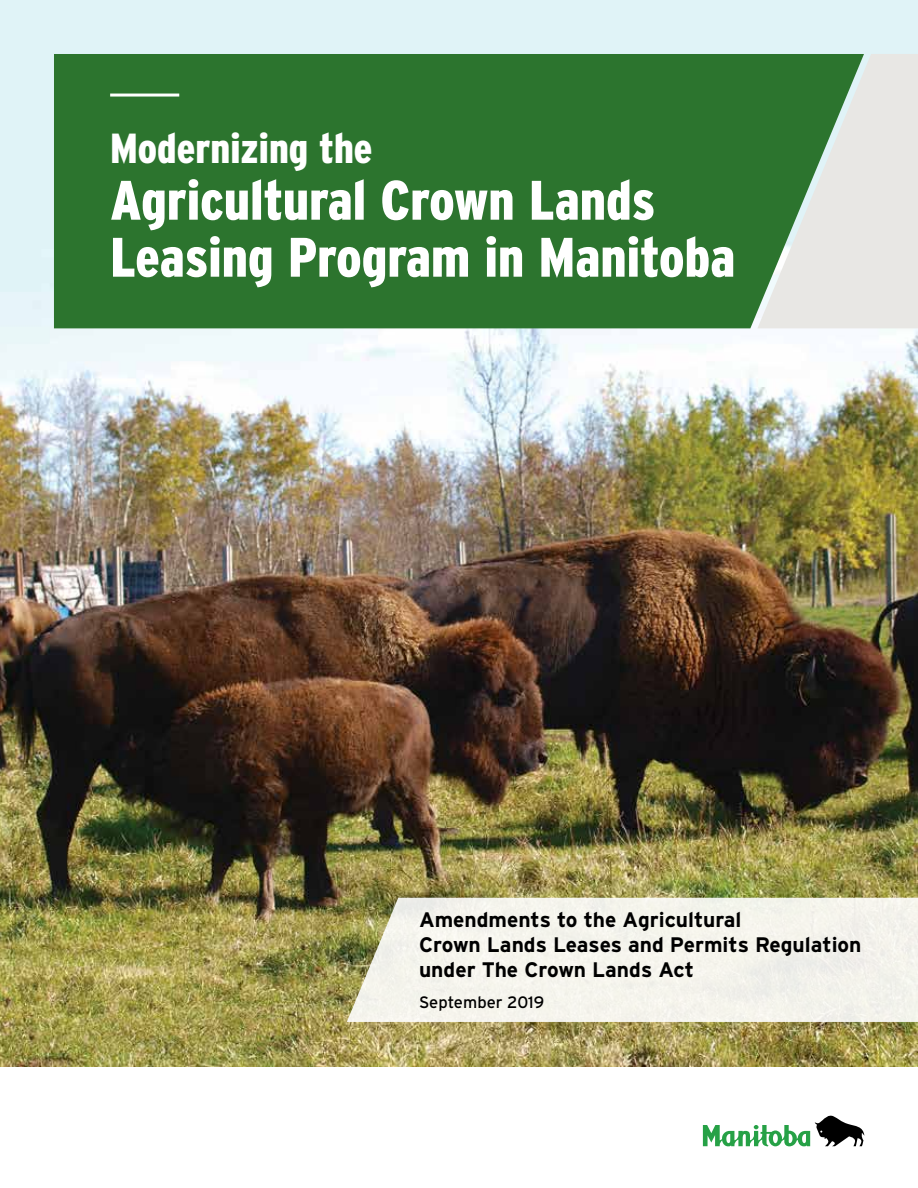
<style>
.page{position:relative;width:918px;height:1188px;background:#fff}
.page>*{position:absolute;margin:0;border:0;box-sizing:border-box;transform-origin:0 0}
.t1{font:900 condensed 55.5px/57px "Interstate";color:#fff}
.t2{font:900 condensed 42px "Interstate";color:#fff}
.t3{font:700 21px/25.2px "Interstate";color:#000}
.t4{font:16.5px "Interstate";color:#000}
</style>
<div class="page">
<img style="left:0;top:0;width:918px;height:1066px">
<svg style="left:0;top:54px;width:757px;height:274px;background:#397d3c"></svg>
<hr style="left:110px;top:94px;width:69px;height:3px;background:#fff">
<svg style="left:757px;top:54px;width:161px;height:274px;background:#adc3ab"></svg>
<div style="left:347px;top:898px;width:571px;height:124px;background:#f4f3ec"></div>
<svg style="left:703px;top:1116px;width:161px;height:30px"></svg>
<p class="t2" style="left:110px;top:125px;width:264px">Modernizing the</p>
<p class="t1" style="left:110px;top:171px;width:627px">Agricultural Crown Lands<br>Leasing Program in Manitoba</p>
<p class="t3" style="left:419px;top:906px;width:444px">Amendments to the Agricultural<br>Crown Lands Leases and Permits Regulation</p>
<p class="t3" style="left:419px;top:957px;width:277px">under The Crown Lands Act</p>
<p class="t4" style="left:419px;top:993px;width:127px">September 2019</p>
</div>
